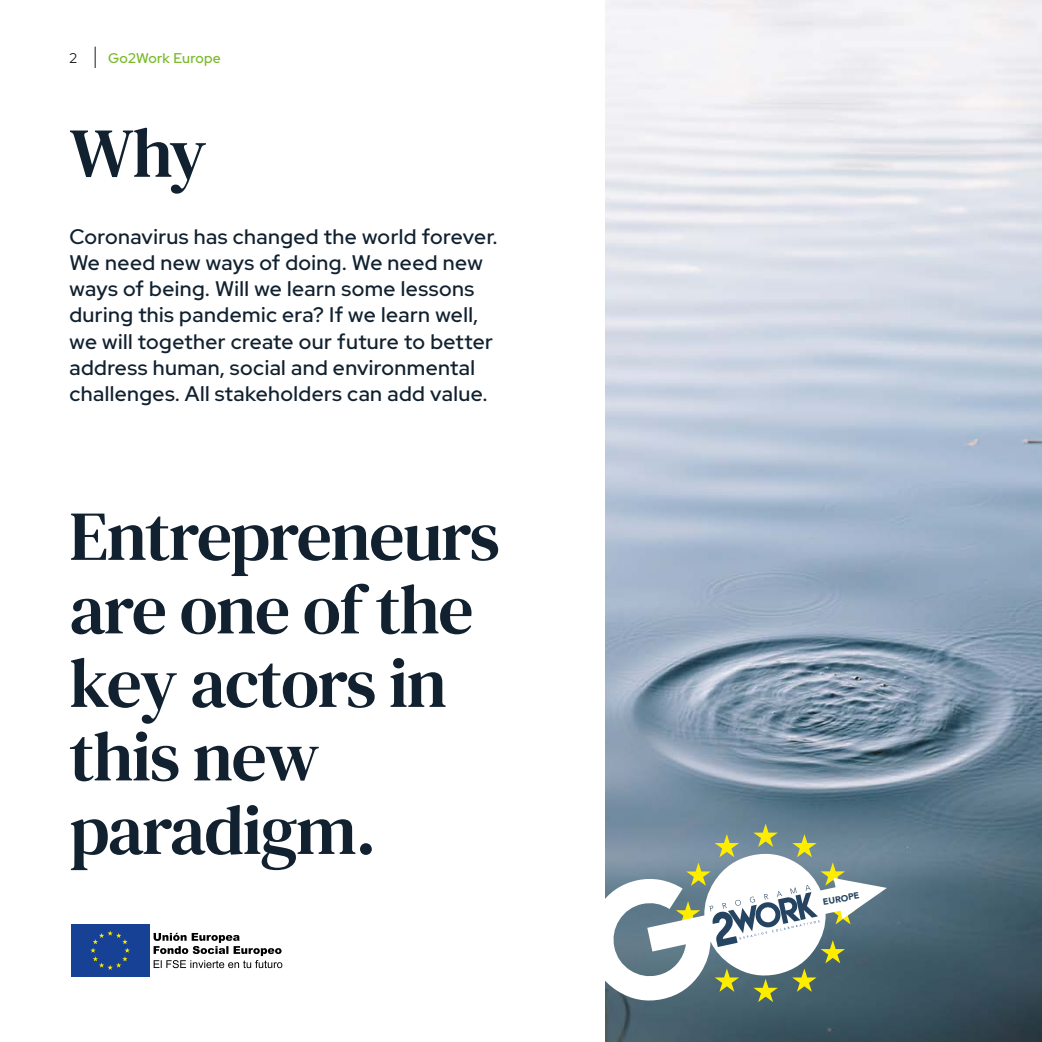
<style>
.page{position:relative;width:1042px;height:1042px;background:#fff}
.page>*{position:absolute;margin:0;border:0;box-sizing:border-box;transform-origin:0 0}
.t1{font:70px/73.5px "DM Serif Text";letter-spacing:-.02em;color:#11212f}
.t2{font:500 21px/26.2px "Red Hat Display";letter-spacing:.02em;color:#11212f}
.t3{font:500 14px "Red Hat Display";letter-spacing:.02em;color:#7ab929}
.t4{font:14px "Red Hat Display";color:#1a1a1a}
.t5{font:900 8.92px "Avenir";color:#254461}
</style>
<div class="page">
<img style="left:605px;top:0;width:437px;height:1042px">
<svg style="left:605px;top:852px;width:282px;height:150px"></svg>
<svg style="left:676px;top:823px;width:179px;height:179px"></svg>
<svg style="left:95px;top:47px;width:1px;height:21px"></svg>
<div style="left:69px;top:923px;width:82px;height:55px;background:linear-gradient(to bottom,#164194,#164194)"></div>
<div style="left:71px;top:924px;width:78px;height:52px;background:#164194"></div>
<svg style="left:90px;top:931px;width:40px;height:39px"></svg>
<svg style="left:154px;top:933px;width:128px;height:35px"></svg>
<p class="t4" style="left:69px;top:49px;width:9px">2</p>
<p class="t3" style="left:108px;top:49px;width:114px">Go2Work Europe</p>
<h1 class="t1" style="left:69px;top:117px;width:139px">Why</h1>
<p class="t2" style="left:69px;top:223px;width:429px">Coronavirus has changed the world forever.<br>We need new ways of doing. We need new ways of being. Will we learn some lessons during this pandemic era? If we learn well, we will together create our future to better address human, social and environmental challenges. All stakeholders can add value.</p>
<h1 class="t1" style="left:69px;top:500px;width:432px">Entrepreneurs are one of the key actors in this new paradigm.</h1>
<p class="t5" style="left:822px;top:894px;width:38px;rotate:-10deg">EUROPE</p>
</div>
